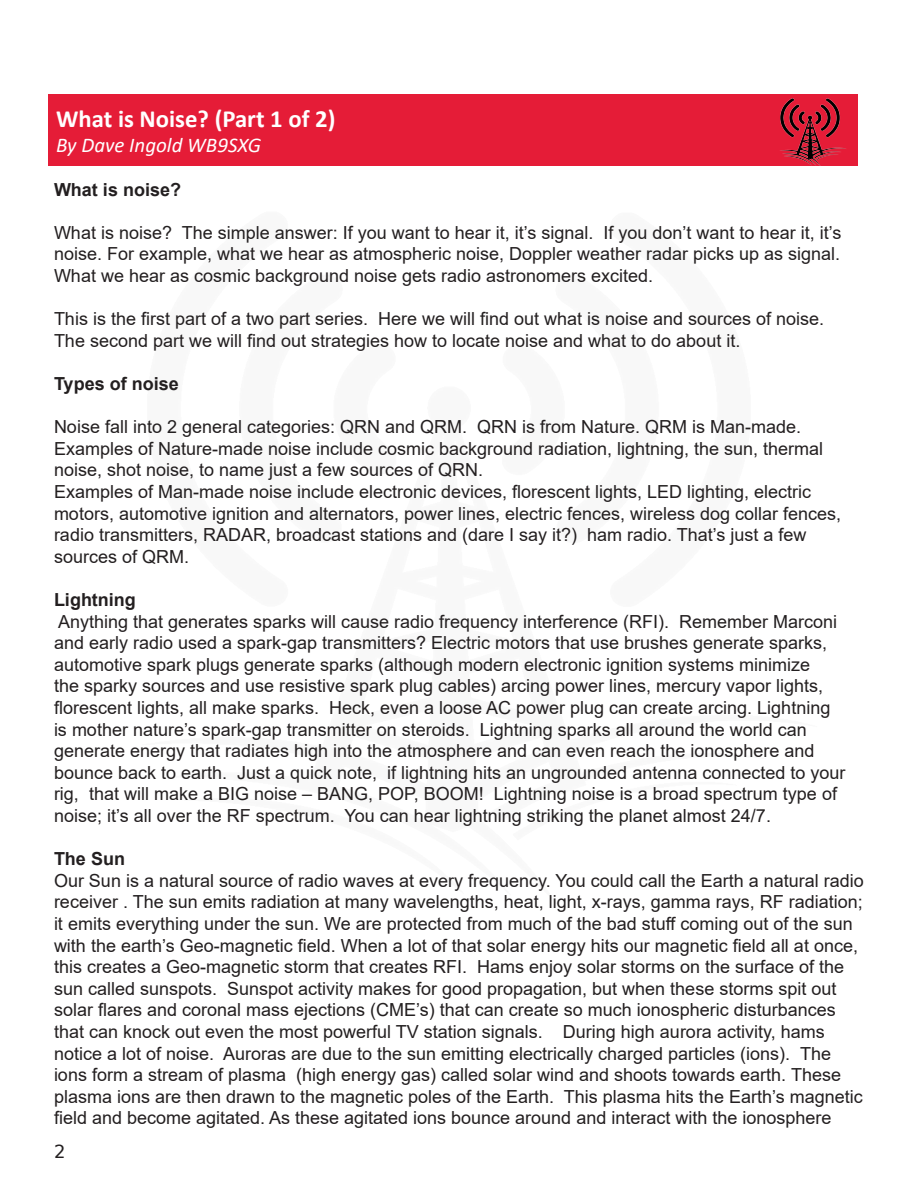
<style>
.page{position:relative;width:918px;height:1188px;background:#fff}
.page>*{position:absolute;margin:0;border:0;box-sizing:border-box;transform-origin:0 0}
.t1{font:700 24.75px "Calibri";color:#fff}
.t2{font:italic 21px "Calibri";color:#fff}
.t3{font:18px/21.6px "Arial";color:#231f20}
.t4{font:700 18px "Arial";color:#231f20}
.t5{font:18px "DejaVu Sans";color:#231f20}
</style>
<div class="page">
<div style="left:48px;top:94px;width:810px;height:72px;background:#e51c37"></div>
<img style="left:780px;top:98px;width:66px;height:68px">
<p class="t1" style="left:56px;top:101px;width:281px">What is Noise? (Part 1 of 2)</p>
<p class="t2" style="left:56px;top:130px;width:206px">By Dave Ingold WB9SXG</p>
<p class="t4" style="left:54px;top:177px;width:129px">What is noise?</p>
<p class="t3" style="left:54px;top:222px;width:789px;text-align:justify">What is noise? The simple answer: If you want to hear it, it’s signal. If you don’t want to hear it, it’s noise. For example, what we hear as atmospheric noise, Doppler weather radar picks up as signal.<br>What we hear as cosmic background noise gets radio astronomers excited.</p>
<p class="t3" style="left:54px;top:308px;width:772px">This is the first part of a two part series. Here we will find out what is noise and sources of noise.<br>The second part we will find out strategies how to locate noise and what to do about it.</p>
<p class="t4" style="left:54px;top:371px;width:126px">Types of noise</p>
<p class="t3" style="left:54px;top:416px;width:749px">Noise fall into 2 general categories: QRN and QRM. QRN is from Nature. QRM is Man-made.</p>
<p class="t3" style="left:54px;top:438px;width:771px">Examples of Nature-made noise include cosmic background radiation, lightning, the sun, thermal noise, shot noise, to name just a few sources of QRN.</p>
<p class="t3" style="left:54px;top:481px;width:789px">Examples of Man-made noise include electronic devices, florescent lights, LED lighting, electric motors, automotive ignition and alternators, power lines, electric fences, wireless dog collar fences, radio transmitters, RADAR, broadcast stations and (dare I say it?) ham radio. That’s just a few sources of QRM.</p>
<p class="t4" style="left:54px;top:587px;width:83px">Lightning</p>
<p class="t3" style="left:54px;top:610px;width:793px">Anything that generates sparks will cause radio frequency interference (RFI). Remember Marconi and early radio used a spark-gap transmitters? Electric motors that use brushes generate sparks, automotive spark plugs generate sparks (although modern electronic ignition systems minimize<br>the sparky sources and use resistive spark plug cables) arcing power lines, mercury vapor lights, florescent lights, all make sparks. Heck, even a loose AC power plug can create arcing. Lightning is mother nature’s spark-gap transmitter on steroids. Lightning sparks all around the world can generate energy that radiates high into the atmosphere and can even reach the ionosphere and bounce back to earth. Just a quick note, if lightning hits an ungrounded antenna connected to your rig, that will make a BIG noise – BANG, POP, BOOM! Lightning noise is a broad spectrum type of noise; it’s all over the RF spectrum. You can hear lightning striking the planet almost 24/7.</p>
<p class="t4" style="left:54px;top:846px;width:73px">The Sun</p>
<p class="t3" style="left:54px;top:870px;width:811px">Our Sun is a natural source of radio waves at every frequency. You could call the Earth a natural radio receiver . The sun emits radiation at many wavelengths, heat, light, x-rays, gamma rays, RF radiation; it emits everything under the sun. We are protected from much of the bad stuff coming out of the sun with the earth’s Geo-magnetic field. When a lot of that solar energy hits our magnetic field all at once, this creates a Geo-magnetic storm that creates RFI. Hams enjoy solar storms on the surface of the sun called sunspots. Sunspot activity makes for good propagation, but when these storms spit out solar flares and coronal mass ejections (CME’s) that can create so much ionospheric disturbances that can knock out even the most powerful TV station signals. During high aurora activity, hams notice a lot of noise. Auroras are due to the sun emitting electrically charged particles (ions). The ions form a stream of plasma (high energy gas) called solar wind and shoots towards earth. These plasma ions are then drawn to the magnetic poles of the Earth. This plasma hits the Earth’s magnetic field and become agitated. As these agitated ions bounce around and interact with the ionosphere</p>
<p class="t5" style="left:54px;top:1137px;width:13px">2</p>
</div>
